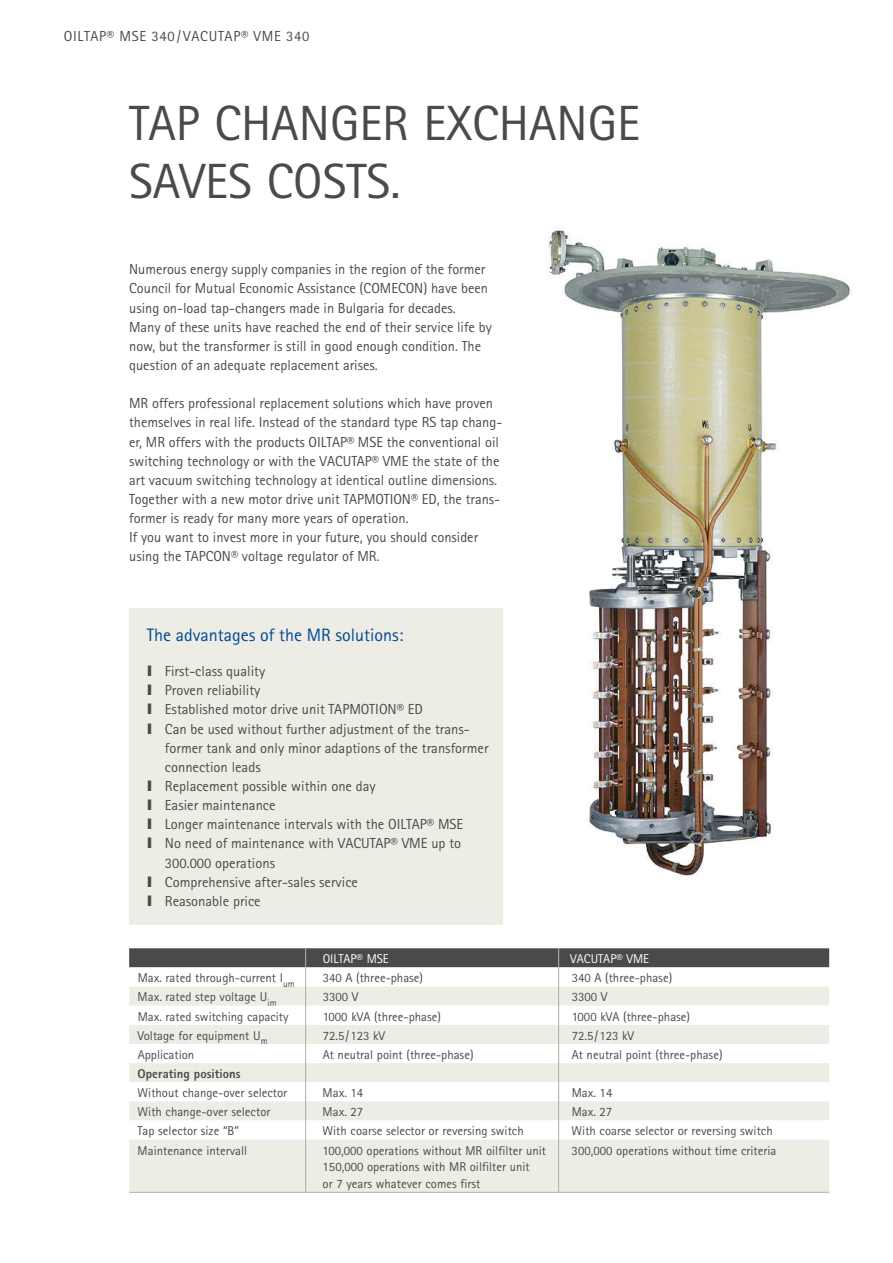
<style>
.page{position:relative;width:893px;height:1263px;background:#fff}
.page>*{position:absolute;margin:0;border:0;box-sizing:border-box;transform-origin:0 0}
.t1{font:49.5px/57.4px "Rotis Sans Serif Pro";color:#4a4a49}
.t2{font:18px "Rotis Sans Serif";color:#004994}
.t3{font:14.55px/19.2px "Rotis Sans Serif";color:#4a4a49}
.t4{font:14.55px "Rotis Sans Serif";letter-spacing:.05em;color:#4a4a49}
.t5{font:12.75px/16.5px "Rotis Sans Serif";color:#4a4a49}
.t6{font:12.75px "Rotis Sans Serif";color:#fff}
.t7{font:800 12.75px "Rotis Sans Serif";color:#4a4a49}
.s1{font-family:"Arial";font-weight:900}
</style>
<div class="page">
<div style="left:129px;top:609px;width:373px;height:316px;background:#edece5"></div>
<img style="left:548px;top:230px;width:302px;height:648px">
<div style="left:129px;top:948px;width:700px;height:19px;background:#4a4a49"></div>
<div style="left:129px;top:986px;width:700px;height:20px;background:#edece5"></div>
<div style="left:129px;top:1025px;width:700px;height:19px;background:#edece5"></div>
<div style="left:129px;top:1063px;width:700px;height:19px;background:#edece5"></div>
<div style="left:129px;top:1101px;width:700px;height:19px;background:#edece5"></div>
<div style="left:129px;top:1140px;width:700px;height:19px;background:#edece5"></div>
<div style="left:129px;top:1156px;width:700px;height:19px;background:#edece5"></div>
<div style="left:129px;top:1173px;width:700px;height:19px;background:#edece5"></div>
<hr style="left:305px;top:948px;width:1px;height:244px;background:#b2b1a7">
<hr style="left:558px;top:948px;width:1px;height:244px;background:#b2b1a7">
<hr style="left:129px;top:1192px;width:700px;height:1px;background:#b2b1a7">
<p class="t4" style="left:64px;top:27px;width:247px">OILTAP® MSE 340/VACUTAP® VME 340</p>
<h1 class="t1" style="left:129px;top:95px;width:512px">TAP CHANGER EXCHANGE<br>SAVES COSTS.</h1>
<p class="t3" style="left:129px;top:260px;width:364px">Numerous energy supply companies in the region of the former Council for Mutual Economic Assistance (COMECON) have been using on-load tap-changers made in Bulgaria for decades.<br>Many of these units have reached the end of their service life by now, but the transformer is still in good enough condition. The question of an adequate replacement arises.</p>
<p class="t3" style="left:129px;top:394px;width:375px">MR offers professional replacement solutions which have proven themselves in real life. Instead of the standard type RS tap chang&shy;er, MR offers with the products OILTAP® MSE the conventional oil switching technology or with the VACUTAP® VME the state of the art vacuum switching technology at identical outline dimensions.<br>Together with a new motor drive unit TAPMOTION® ED, the trans&shy;former is ready for many more years of operation.<br>If you want to invest more in your future, you should consider using the TAPCON® voltage regulator of MR.</p>
<p class="t2" style="left:147px;top:624px;width:258px">The advantages of the MR solutions:</p>
<p class="t3" style="left:147px;top:661px;width:120px"><span class="s1">I</span> First-class quality</p>
<p class="t3" style="left:147px;top:681px;width:115px"><span class="s1">I</span> Proven reliability</p>
<p class="t3" style="left:147px;top:700px;width:278px"><span class="s1">I</span> Established motor drive unit TAPMOTION® ED</p>
<p class="t3" style="left:147px;top:719px;width:324px"><span class="s1">I</span> Can be used without further adjustment of the trans-</p>
<p class="t3" style="left:165px;top:738px;width:325px">former tank and only minor adaptions of the transformer</p>
<p class="t3" style="left:165px;top:757px;width:97px">connection leads</p>
<p class="t3" style="left:147px;top:776px;width:230px"><span class="s1">I</span> Replacement possible within one day</p>
<p class="t3" style="left:147px;top:795px;width:130px"><span class="s1">I</span> Easier maintenance</p>
<p class="t3" style="left:147px;top:815px;width:318px"><span class="s1">I</span> Longer maintenance intervals with the OILTAP® MSE</p>
<p class="t3" style="left:147px;top:834px;width:316px"><span class="s1">I</span> No need of maintenance with VACUTAP® VME up to</p>
<p class="t3" style="left:165px;top:853px;width:112px">300.000 operations</p>
<p class="t3" style="left:147px;top:872px;width:213px"><span class="s1">I</span> Comprehensive after-sales service</p>
<p class="t3" style="left:147px;top:891px;width:115px"><span class="s1">I</span> Reasonable price</p>
<p class="t6" style="left:323px;top:951px;width:68px">OILTAP® MSE</p>
<p class="t6" style="left:570px;top:951px;width:80px">VACUTAP® VME</p>
<p class="t5" style="left:138px;top:970px;width:159px">Max. rated through-current I<sub>um</sub></p>
<p class="t5" style="left:323px;top:970px;width:102px">340 A (three-phase)</p>
<p class="t5" style="left:572px;top:970px;width:102px">340 A (three-phase)</p>
<p class="t5" style="left:138px;top:989px;width:141px">Max. rated step voltage U<sub>im</sub></p>
<p class="t5" style="left:323px;top:989px;width:37px">3300 V</p>
<p class="t5" style="left:572px;top:989px;width:37px">3300 V</p>
<p class="t5" style="left:138px;top:1008px;width:152px">Max. rated switching capacity</p>
<p class="t5" style="left:323px;top:1008px;width:120px">1000 kVA (three-phase)</p>
<p class="t5" style="left:572px;top:1008px;width:120px">1000 kVA (three-phase)</p>
<p class="t5" style="left:138px;top:1027px;width:132px">Voltage for equipment U<sub>m</sub></p>
<p class="t5" style="left:323px;top:1027px;width:64px">72.5/123 kV</p>
<p class="t5" style="left:572px;top:1027px;width:64px">72.5/123 kV</p>
<p class="t5" style="left:138px;top:1046px;width:58px">Application</p>
<p class="t5" style="left:323px;top:1046px;width:152px">At neutral point (three-phase)</p>
<p class="t5" style="left:572px;top:1046px;width:152px">At neutral point (three-phase)</p>
<p class="t7" style="left:138px;top:1065px;width:104px">Operating positions</p>
<p class="t5" style="left:138px;top:1084px;width:151px">Without change-over selector</p>
<p class="t5" style="left:323px;top:1084px;width:42px">Max. 14</p>
<p class="t5" style="left:572px;top:1084px;width:42px">Max. 14</p>
<p class="t5" style="left:138px;top:1104px;width:134px">With change-over selector</p>
<p class="t5" style="left:323px;top:1104px;width:42px">Max. 27</p>
<p class="t5" style="left:572px;top:1104px;width:42px">Max. 27</p>
<p class="t5" style="left:138px;top:1123px;width:103px">Tap selector size “B”</p>
<p class="t5" style="left:323px;top:1123px;width:203px">With coarse selector or reversing switch</p>
<p class="t5" style="left:572px;top:1123px;width:203px">With coarse selector or reversing switch</p>
<p class="t5" style="left:138px;top:1142px;width:111px">Maintenance intervall</p>
<p class="t5" style="left:323px;top:1142px;width:225px">100,000 operations without MR oilfilter unit</p>
<p class="t5" style="left:572px;top:1142px;width:206px">300,000 operations without time criteria</p>
<p class="t5" style="left:323px;top:1158px;width:209px">150,000 operations with MR oilfilter unit or 7 years whatever comes first</p>
</div>
